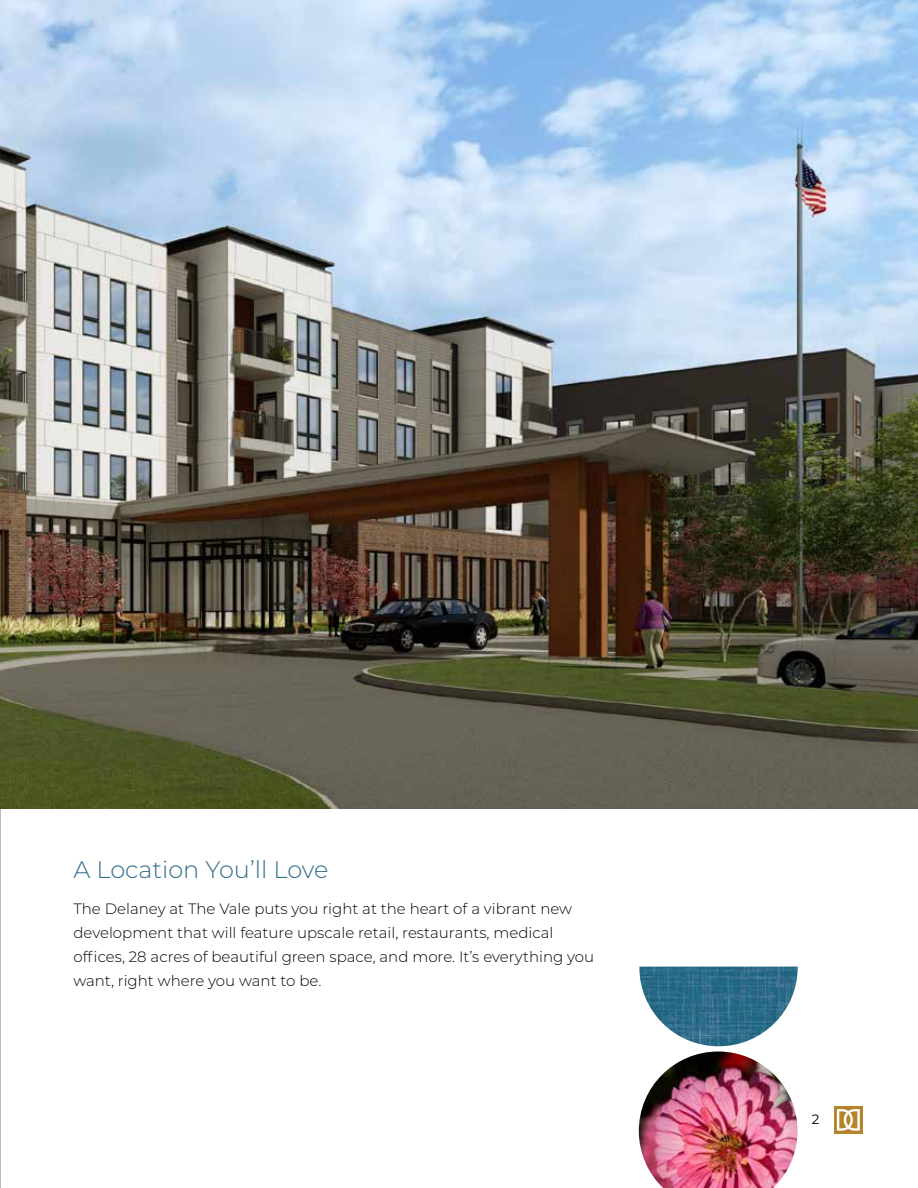
<style>
.page{position:relative;width:918px;height:1188px;background:#fff}
.page>*{position:absolute;margin:0;border:0;box-sizing:border-box;transform-origin:0 0}
.t1{font:300 24px "Montserrat";color:#346d8a}
.t2{font:300 15px/24px "Montserrat";color:#000}
.t3{font:13.5px "Montserrat";color:#000}
</style>
<div class="page">
<img style="left:639px;top:967px;width:159px;height:79px">
<img style="left:0;top:0;width:918px;height:809px">
<img style="left:639px;top:1052px;width:159px;height:136px">
<div style="left:834px;top:1106px;width:29px;height:27px;background:#b5852c"></div>
<svg style="left:837px;top:1109px;width:23px;height:22px"></svg>
<hr style="left:0;top:809px;width:1px;height:379px;background:#75787d">
<h1 class="t1" style="left:73px;top:853px;width:257px">A Location You’ll Love</h1>
<p class="t2" style="left:73px;top:896px;width:522px">The Delaney at The Vale puts you right at the heart of a vibrant new development that will feature upscale retail, restaurants, medical offices, 28 acres of beautiful green space, and more. It’s everything you want, right where you want to be.</p>
<p class="t3" style="left:812px;top:1110px;width:9px">2</p>
</div>
